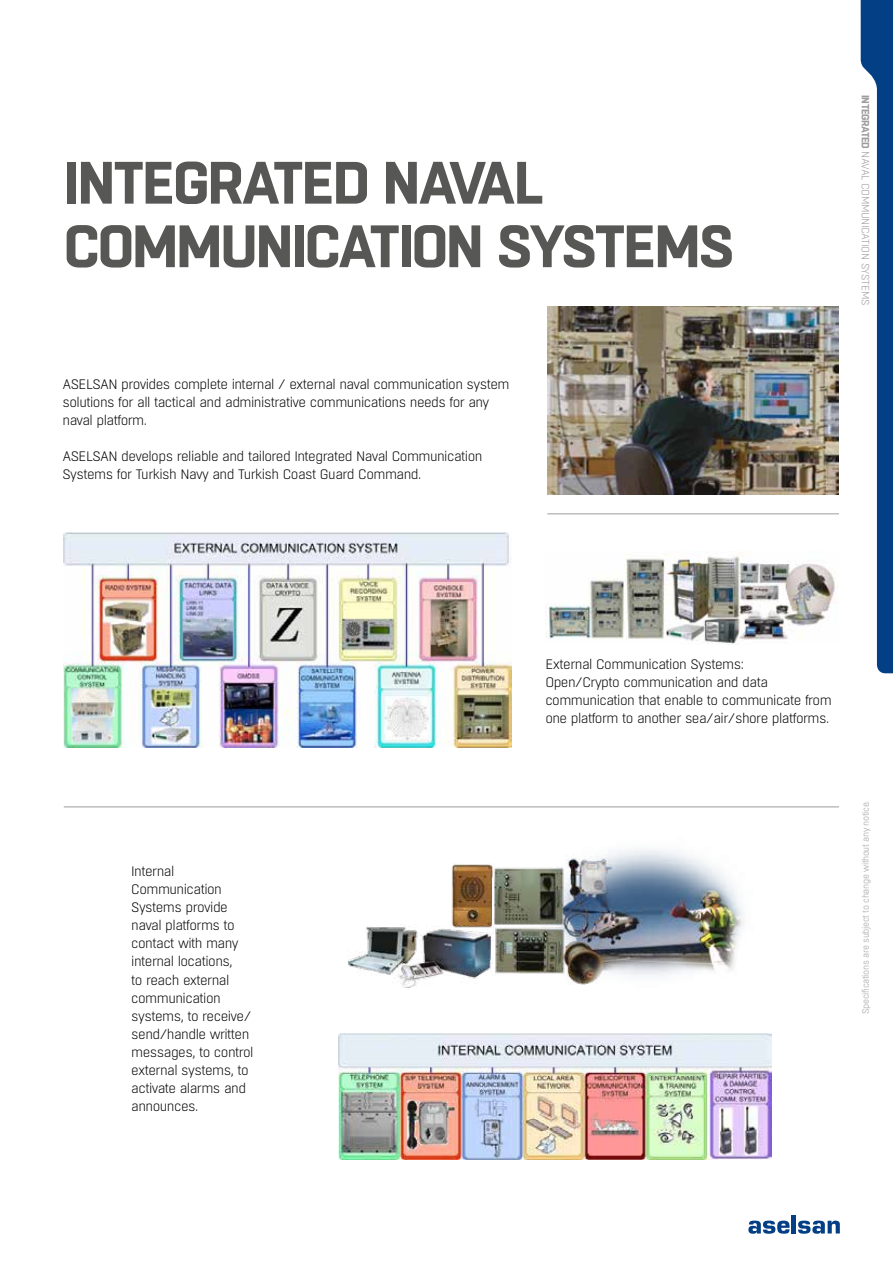
<style>
.page{position:relative;width:893px;height:1263px;background:#fff}
.page>*{position:absolute;margin:0;border:0;box-sizing:border-box;transform-origin:0 0}
.t1{font:700 59.55px/63.6px "Boxed";letter-spacing:-.04em;color:#575756}
.t2{font:300 13.65px/18px "Boxed";letter-spacing:-.04em;color:#000}
.t3{font:300 10.5px "Boxed";letter-spacing:-.04em;color:#9d9d9c}
.t4{font:300 9px "Boxed";letter-spacing:-.04em;color:#9d9d9c}
.s1{font-weight:700}
</style>
<div class="page">
<svg style="left:748px;top:1220px;width:42px;height:14px"></svg>
<svg style="left:798px;top:1220px;width:42px;height:14px"></svg>
<hr style="left:792px;top:1215px;width:4px;height:18px;background:#033f85">
<svg style="left:861px;top:0;width:32px;height:673px"></svg>
<img style="left:349px;top:849px;width:395px;height:139px">
<img style="left:547px;top:307px;width:292px;height:188px">
<hr style="left:64px;top:807px;width:775px;height:1px;background:#9d9d9c">
<hr style="left:547px;top:514px;width:292px;height:1px;background:#9d9d9c">
<img style="left:64px;top:533px;width:447px;height:214px">
<img style="left:545px;top:552px;width:293px;height:92px">
<img style="left:338px;top:1033px;width:433px;height:127px">
<h1 class="t1" style="left:64px;top:153px;width:672px">INTEGRATED NAVAL<br>COMMUNICATION SYSTEMS</h1>
<p class="t2" style="left:63px;top:375px;width:449px">ASELSAN provides complete internal / external naval communication system solutions for all tactical and administrative communications needs for any naval platform.</p>
<p class="t2" style="left:63px;top:447px;width:422px">ASELSAN develops reliable and tailored Integrated Naval Communication<br>Systems for Turkish Navy and Turkish Coast Guard Command.</p>
<p class="t3" style="left:872px;top:95px;width:212px;rotate:90deg"><span class="s1">INTEGRATED</span> NAVAL COMMUNICATION SYSTEMS</p>
<p class="t2" style="left:131px;top:863px;width:124px">Internal<br>Communication<br>Systems provide naval platforms to contact with many internal locations,<br>to reach external communication systems, to receive/ send/handle written messages, to control external systems, to activate alarms and announces.</p>
<p class="t2" style="left:545px;top:656px;width:288px">External Communication Systems:<br>Open/Crypto communication and data communication that enable to communicate from one platform to another sea/air/shore platforms.</p>
<p class="t4" style="left:860px;top:1014px;width:215px;rotate:-90deg">Specifications are subject to change without any notice.</p>
</div>
